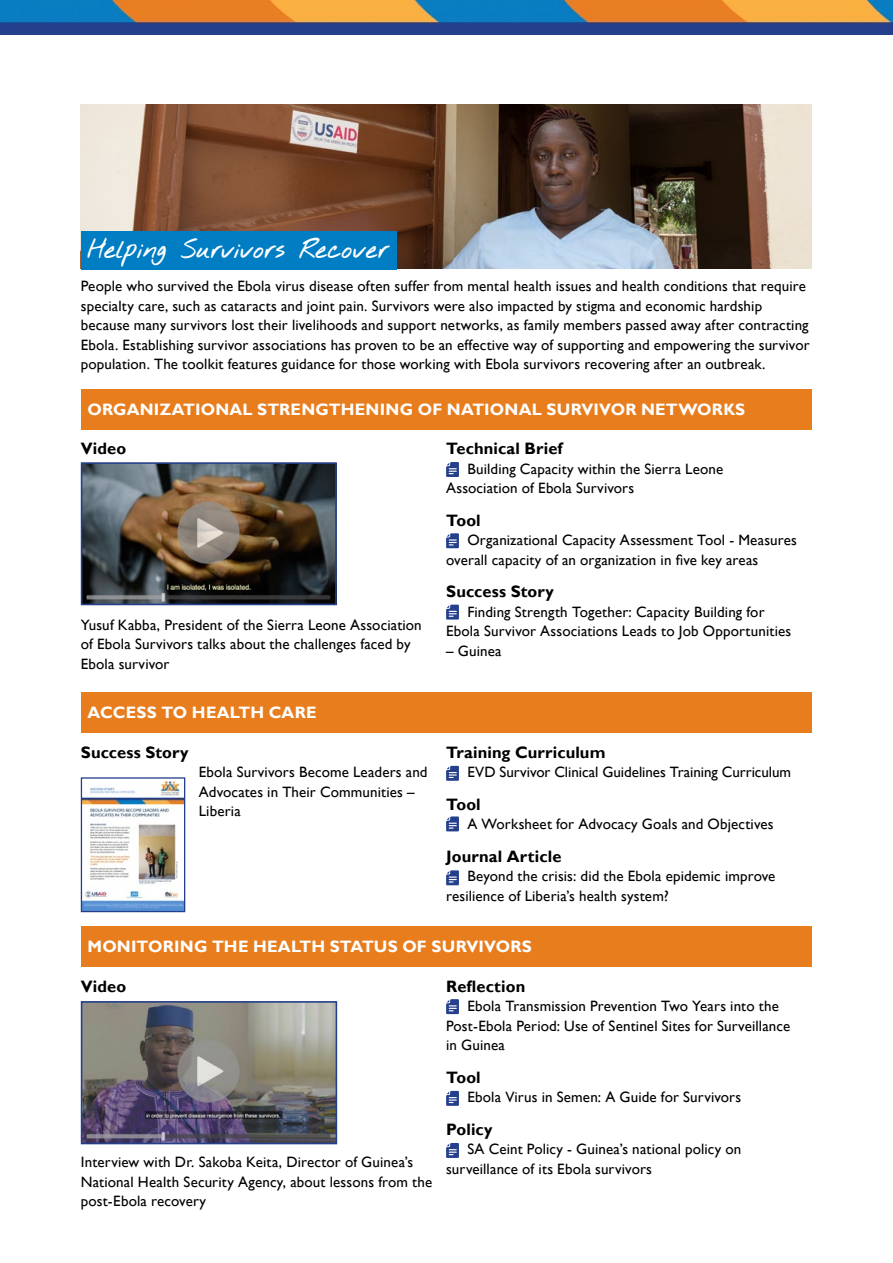
<style>
.page{position:relative;width:893px;height:1263px;background:#fff}
.page>*{position:absolute;margin:0;border:0;box-sizing:border-box;transform-origin:0 0}
.t1{font:700 21px "Nothing You Could Do";letter-spacing:-.03em;color:#fff}
.t2{font:700 16.5px "Gill Sans";letter-spacing:.005em;color:#000}
.t3{font:700 16.5px "Gill Sans";letter-spacing:.01em;color:#fff}
.t4{font:15px/19.5px "Gill Sans";letter-spacing:.01em;color:#000}
</style>
<div class="page">
<img style="left:81px;top:105px;width:730px;height:164px">
<div style="left:81px;top:231px;width:315px;height:39px;background:#007dc3"></div>
<div style="left:81px;top:389px;width:730px;height:40px;background:#e87d1e"></div>
<img style="left:84px;top:465px;width:250px;height:137px">
<div style="left:81px;top:462px;width:256px;height:143px;border:2px solid #243f8c"></div>
<svg style="left:446px;top:462px;width:13px;height:15px"></svg>
<svg style="left:446px;top:533px;width:13px;height:15px"></svg>
<svg style="left:446px;top:605px;width:13px;height:15px"></svg>
<div style="left:81px;top:692px;width:730px;height:41px;background:#e87d1e"></div>
<img style="left:83px;top:780px;width:100px;height:130px">
<div style="left:81px;top:777px;width:104px;height:135px;border:1px solid #243f8c"></div>
<svg style="left:446px;top:766px;width:13px;height:15px"></svg>
<svg style="left:446px;top:816px;width:13px;height:15px"></svg>
<svg style="left:446px;top:870px;width:13px;height:15px"></svg>
<div style="left:81px;top:926px;width:730px;height:41px;background:#e87d1e"></div>
<img style="left:84px;top:1004px;width:250px;height:137px">
<div style="left:81px;top:1001px;width:256px;height:143px;border:2px solid #243f8c"></div>
<svg style="left:446px;top:999px;width:13px;height:15px"></svg>
<svg style="left:446px;top:1091px;width:13px;height:15px"></svg>
<svg style="left:446px;top:1143px;width:13px;height:15px"></svg>
<img style="left:0;top:0;width:893px;height:35px">
<h1 class="t1" style="left:87px;top:231px;width:305px">Helping Survivors Recover</h1>
<p class="t4" style="left:81px;top:277px;width:730px">People who survived the Ebola virus disease often suffer from mental health issues and health conditions that require specialty care, such as cataracts and joint pain. Survivors were also impacted by stigma and economic hardship because many survivors lost their livelihoods and support networks, as family members passed away after contracting Ebola. Establishing survivor associations has proven to be an effective way of supporting and empowering the survivor population. The toolkit features guidance for those working with Ebola survivors recovering after an outbreak.</p>
<p class="t3" style="left:88px;top:399px;width:659px">ORGANIZATIONAL STRENGTHENING OF NATIONAL SURVIVOR NETWORKS</p>
<p class="t2" style="left:81px;top:439px;width:47px">Video</p>
<p class="t2" style="left:446px;top:439px;width:118px">Technical Brief</p>
<p class="t4" style="left:446px;top:459px;width:279px;text-indent:21px">Building Capacity within the Sierra Leone<br>Association of Ebola Survivors</p>
<p class="t2" style="left:446px;top:510px;width:36px">Tool</p>
<p class="t4" style="left:446px;top:531px;width:352px;text-indent:21px">Organizational Capacity Assessment Tool - Measures overall capacity of an organization in five key areas</p>
<p class="t2" style="left:446px;top:582px;width:109px">Success Story</p>
<p class="t4" style="left:446px;top:602px;width:347px;text-align:center">Finding Strength Together: Capacity Building for<br>Ebola Survivor Associations Leads to Job Opportunities</p>
<p class="t4" style="left:446px;top:641px;width:57px">– Guinea</p>
<p class="t4" style="left:81px;top:615px;width:343px">Yusuf Kabba, President of the Sierra Leone Association of Ebola Survivors talks about the challenges faced by<br>Ebola survivor</p>
<p class="t3" style="left:88px;top:703px;width:231px">ACCESS TO HEALTH CARE</p>
<p class="t2" style="left:81px;top:742px;width:109px">Success Story</p>
<p class="t4" style="left:199px;top:763px;width:230px">Ebola Survivors Become Leaders and<br>Advocates in Their Communities –<br>Liberia</p>
<p class="t2" style="left:446px;top:742px;width:161px">Training Curriculum</p>
<p class="t4" style="left:467px;top:763px;width:325px">EVD Survivor Clinical Guidelines Training Curriculum</p>
<p class="t2" style="left:446px;top:794px;width:36px">Tool</p>
<p class="t4" style="left:467px;top:815px;width:308px">A Worksheet for Advocacy Goals and Objectives</p>
<p class="t2" style="left:446px;top:846px;width:117px">Journal Article</p>
<p class="t4" style="left:446px;top:867px;width:331px;text-indent:21px">Beyond the crisis: did the Ebola epidemic improve resilience of Liberia’s health system?</p>
<p class="t3" style="left:88px;top:937px;width:446px">MONITORING THE HEALTH STATUS OF SURVIVORS</p>
<p class="t2" style="left:81px;top:976px;width:47px">Video</p>
<p class="t2" style="left:446px;top:976px;width:81px">Reflection</p>
<p class="t4" style="left:446px;top:997px;width:346px;text-indent:21px">Ebola Transmission Prevention Two Years into the<br>Post-Ebola Period: Use of Sentinel Sites for Surveillance in Guinea</p>
<p class="t2" style="left:446px;top:1067px;width:36px">Tool</p>
<p class="t4" style="left:467px;top:1088px;width:275px">Ebola Virus in Semen: A Guide for Survivors</p>
<p class="t2" style="left:446px;top:1119px;width:48px">Policy</p>
<p class="t4" style="left:446px;top:1140px;width:297px;text-indent:21px">SA Ceint Policy - Guinea’s national policy on surveillance of its Ebola survivors</p>
<p class="t4" style="left:81px;top:1153px;width:353px">Interview with Dr. Sakoba Keita, Director of Guinea’s<br>National Health Security Agency, about lessons from the post-Ebola recovery</p>
</div>
